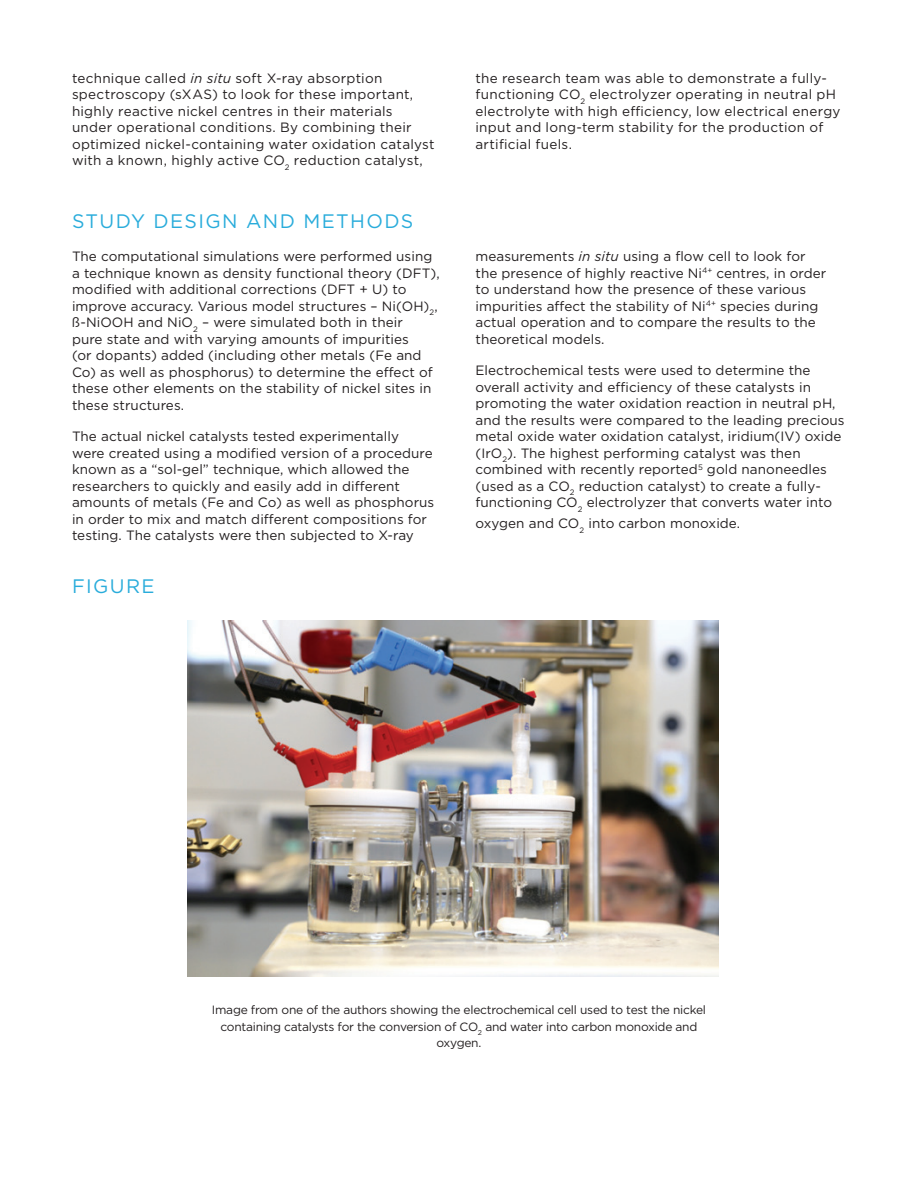
<style>
.page{position:relative;width:918px;height:1188px;background:#fff}
.page>*{position:absolute;margin:0;border:0;box-sizing:border-box;transform-origin:0 0}
.t1{font:19.5px "Gotham";letter-spacing:.07em;color:#29acdb}
.t2{font:13.5px/16.5px "Gotham";letter-spacing:.005em;color:#231f20}
.t3{font:12px/16.5px "Gotham";letter-spacing:-.02em;color:#231f20;text-align:center}
.s1{font-style:italic}
</style>
<div class="page">
<img style="left:187px;top:621px;width:532px;height:356px">
<p class="t2" style="left:72px;top:69px;width:364px">technique called <span class="s1">in situ</span> soft X-ray absorption spectroscopy (sXAS) to look for these important, highly reactive nickel centres in their materials under operational conditions. By combining their optimized nickel-containing water oxidation catalyst with a known, highly active CO<sub>2</sub> reduction catalyst,</p>
<p class="t2" style="left:476px;top:69px;width:367px">the research team was able to demonstrate a fully&shy;functioning CO<sub>2</sub> electrolyzer operating in neutral pH electrolyte with high efficiency, low electrical energy input and long-term stability for the production of artificial fuels.</p>
<h1 class="t1" style="left:72px;top:209px;width:343px">STUDY DESIGN AND METHODS</h1>
<p class="t2" style="left:72px;top:248px;width:369px">The computational simulations were performed using a technique known as density functional theory (DFT), modified with additional corrections (DFT + U) to improve accuracy. Various model structures – Ni(OH)<sub>2</sub>, ß-NiOOH and NiO<sub>2</sub> – were simulated both in their<br>pure state and with varying amounts of impurities<br>(or dopants) added (including other metals (Fe and Co) as well as phosphorus) to determine the effect of these other elements on the stability of nickel sites in these structures.</p>
<p class="t2" style="left:72px;top:428px;width:364px">The actual nickel catalysts tested experimentally were created using a modified version of a procedure known as a “sol-gel” technique, which allowed the researchers to quickly and easily add in different amounts of metals (Fe and Co) as well as phosphorus in order to mix and match different compositions for testing. The catalysts were then subjected to X-ray</p>
<h1 class="t1" style="left:72px;top:573px;width:84px">FIGURE</h1>
<p class="t2" style="left:476px;top:248px;width:352px">measurements <span class="s1">in situ</span> using a flow cell to look for the presence of highly reactive Ni<sup>4+</sup> centres, in order to understand how the presence of these various impurities affect the stability of Ni<sup>4+</sup> species during actual operation and to compare the results to the theoretical models.</p>
<p class="t2" style="left:476px;top:362px;width:371px">Electrochemical tests were used to determine the overall activity and efficiency of these catalysts in promoting the water oxidation reaction in neutral pH, and the results were compared to the leading precious metal oxide water oxidation catalyst, iridium(IV) oxide (IrO<sub>2</sub>). The highest performing catalyst was then combined with recently reported<sup>5</sup> gold nanoneedles (used as a CO<sub>2</sub> reduction catalyst) to create a fully&shy;functioning CO<sub>2</sub> electrolyzer that converts water into</p>
<p class="t2" style="left:476px;top:515px;width:266px">oxygen and CO<sub>2</sub> into carbon monoxide.</p>
<p class="t3" style="left:212px;top:1002px;width:496px">Image from one of the authors showing the electrochemical cell used to test the nickel containing catalysts for the conversion of CO<sub>2</sub> and water into carbon monoxide and oxygen.</p>
</div>
